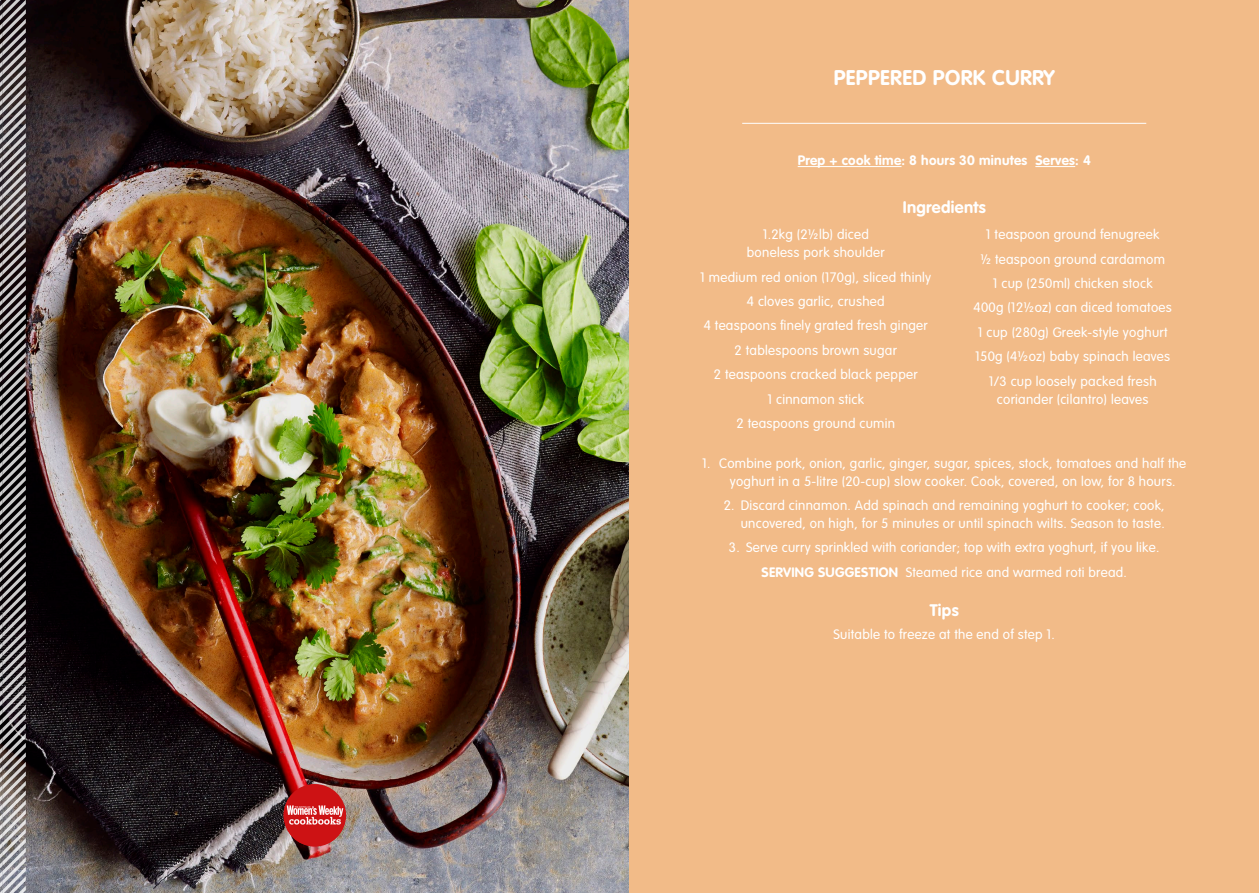
<style>
.page{position:relative;width:1259px;height:893px;background:#fff}
.page>*{position:absolute;margin:0;border:0;box-sizing:border-box;transform-origin:0 0}
.t1{font:700 21px "VAG Rounded";letter-spacing:.02em;color:#fff}
.t2{font:700 16.5px "VAG Rounded";letter-spacing:.02em;color:#fff}
.t3{font:300 13.5px/18px "VAG Rounded";letter-spacing:.02em;color:#fff;text-align:center}
.t4{font:700 13.5px "VAG Rounded";letter-spacing:.02em;color:#fff}
.s1{font-weight:700}
</style>
<div class="page">
<img style="left:26px;top:0;width:603px;height:893px">
<div style="left:629px;top:0;width:630px;height:893px;background:#f2bb88"></div>
<hr style="left:797px;top:166px;width:104px;height:1px;background:#fff">
<hr style="left:1035px;top:166px;width:40px;height:1px;background:#fff">
<svg style="left:0;top:0;width:26px;height:893px;background:#706c6d"></svg>
<img style="left:283px;top:784px;width:63px;height:63px;border-radius:31px">
<hr style="left:742px;top:123px;width:404px;height:1px;background:#fff">
<p class="t1" style="left:833px;top:65px;width:223px">PEPPERED PORK CURRY</p>
<p class="t4" style="left:797px;top:153px;width:294px">Prep + cook time: 8 hours 30 minutes Serves: 4</p>
<p class="t2" style="left:902px;top:197px;width:85px">Ingredients</p>
<p class="t3" style="left:747px;top:225px;width:139px">1.2kg (2½lb) diced boneless pork shoulder</p>
<p class="t3" style="left:700px;top:268px;width:232px">1 medium red onion (170g), sliced thinly</p>
<p class="t3" style="left:747px;top:292px;width:139px">4 cloves garlic, crushed</p>
<p class="t3" style="left:703px;top:317px;width:226px">4 teaspoons finely grated fresh ginger</p>
<p class="t3" style="left:734px;top:341px;width:164px">2 tablespoons brown sugar</p>
<p class="t3" style="left:714px;top:365px;width:205px">2 teaspoons cracked black pepper</p>
<p class="t3" style="left:767px;top:390px;width:98px">1 cinnamon stick</p>
<p class="t3" style="left:736px;top:414px;width:160px">2 teaspoons ground cumin</p>
<p class="t3" style="left:986px;top:225px;width:175px">1 teaspoon ground fenugreek</p>
<p class="t3" style="left:980px;top:250px;width:186px">½ teaspoon ground cardamom</p>
<p class="t3" style="left:992px;top:274px;width:161px">1 cup (250ml) chicken stock</p>
<p class="t3" style="left:973px;top:299px;width:200px">400g (12½oz) can diced tomatoes</p>
<p class="t3" style="left:977px;top:323px;width:191px">1 cup (280g) Greek-style yoghurt</p>
<p class="t3" style="left:975px;top:347px;width:197px">150g (4½oz) baby spinach leaves</p>
<p class="t3" style="left:988px;top:372px;width:169px">1/3 cup loosely packed fresh coriander (cilantro) leaves</p>
<p class="t3" style="left:730px;top:454px;width:458px;text-align:left;text-indent:-28px">1. Combine pork, onion, garlic, ginger, sugar, spices, stock, tomatoes and half the yoghurt in a 5-litre (20-cup) slow cooker. Cook, covered, on low, for 8 hours.</p>
<p class="t3" style="left:724px;top:496px;width:442px;text-align:right">2. Discard cinnamon. Add spinach and remaining yoghurt to cooker; cook, uncovered, on high, for 5 minutes or until spinach wilts. Season to taste.</p>
<p class="t3" style="left:729px;top:538px;width:432px">3. Serve curry sprinkled with coriander; top with extra yoghurt, if you like.</p>
<p class="t3" style="left:761px;top:563px;width:367px"><span class="s1">SERVING SUGGESTION</span> Steamed rice and warmed roti bread.</p>
<p class="t2" style="left:929px;top:601px;width:31px">Tips</p>
<p class="t3" style="left:833px;top:625px;width:223px">Suitable to freeze at the end of step 1.</p>
</div>
